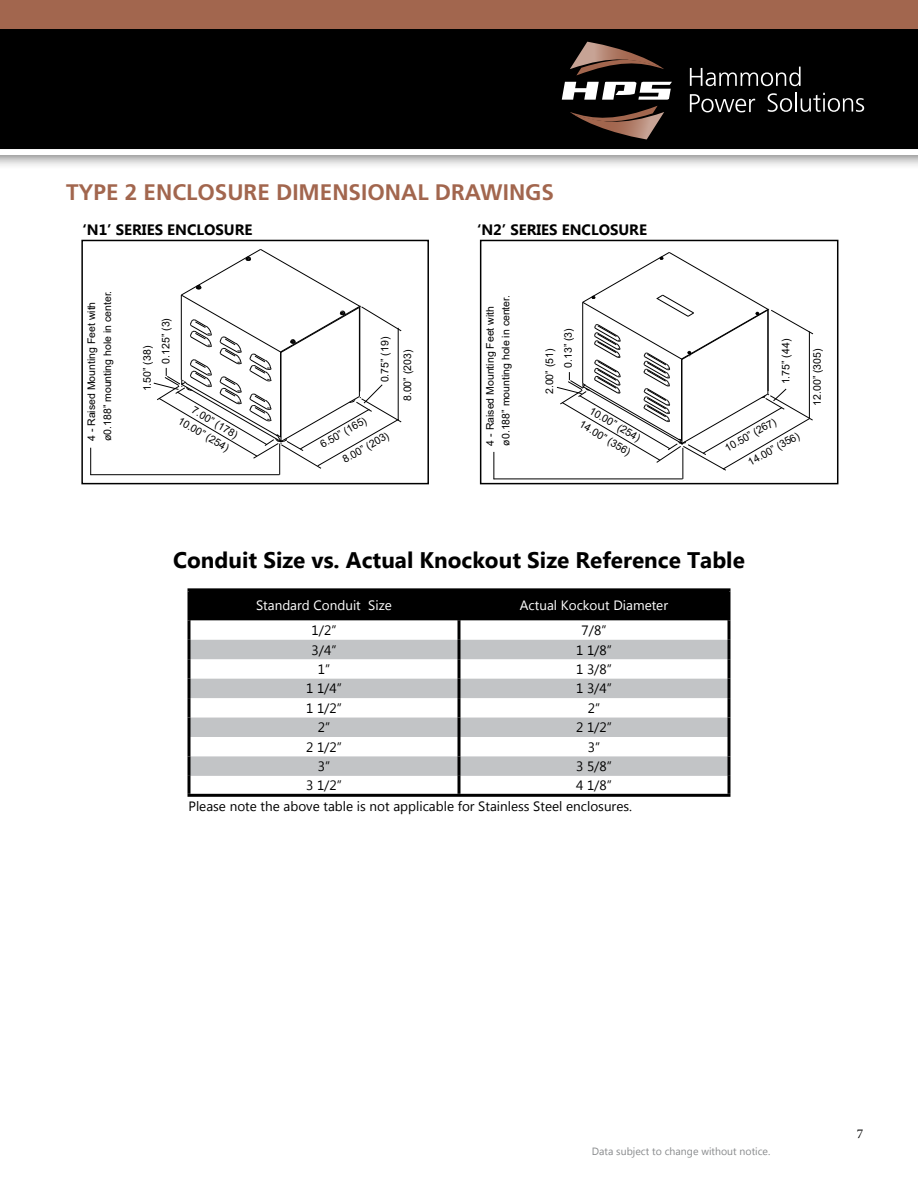
<style>
.page{position:relative;width:918px;height:1188px;background:#fff}
.page>*{position:absolute;margin:0;border:0;box-sizing:border-box;transform-origin:0 0}
.t1{font:700 22.5px "Microsoft New Tai Lue";color:#000}
.t2{font:700 22.5px "Frutiger LT Std";color:#a2664e}
.t3{font:700 15px "Microsoft New Tai Lue";color:#000}
.t4{font:13.5px "Microsoft New Tai Lue";color:#000}
.t5{font:13.5px "Microsoft New Tai Lue";color:#fff}
.t6{font:13.5px "Minion Pro";color:#000}
.t7{font:10.5px/18.8px "Arial";color:#000}
.t8{font:10.5px "Microsoft New Tai Lue";color:#888a8c}
</style>
<div class="page">
<div style="left:0;top:7px;width:918px;height:163px;background:#000;opacity:.75"></div>
<div style="left:0;top:29px;width:918px;height:126px;background:#000"></div>
<div style="left:0;top:0;width:918px;height:29px;background:#a2664e"></div>
<svg style="left:690px;top:67px;width:111px;height:19px;background:#393939"></svg>
<svg style="left:690px;top:94px;width:65px;height:18px"></svg>
<svg style="left:768px;top:93px;width:24px;height:19px"></svg>
<hr style="left:795px;top:92px;width:2px;height:20px;background:#fff">
<svg style="left:801px;top:93px;width:63px;height:19px"></svg>
<svg style="left:570px;top:106px;width:94px;height:33px;background:#453028"></svg>
<svg style="left:570px;top:42px;width:94px;height:33px;background:#46332b"></svg>
<svg style="left:562px;top:82px;width:110px;height:18px"></svg>
<div style="left:81px;top:240px;width:348px;height:244px;border:2px solid #000"></div>
<svg style="left:153px;top:249px;width:249px;height:220px"></svg>
<hr style="left:279px;top:444px;width:1px;height:31px;background:#000">
<hr style="left:90px;top:474px;width:189px;height:1px;background:#000">
<svg style="left:90px;top:448px;width:1px;height:27px"></svg>
<div style="left:480px;top:240px;width:358px;height:244px;border:2px solid #000"></div>
<svg style="left:556px;top:252px;width:258px;height:219px"></svg>
<hr style="left:682px;top:448px;width:1px;height:31px;background:#000">
<hr style="left:494px;top:479px;width:189px;height:1px;background:#000">
<svg style="left:493px;top:452px;width:1px;height:27px"></svg>
<div style="left:190px;top:591px;width:538px;height:29px;background:#000"></div>
<svg style="left:190px;top:640px;width:538px;height:136px;fill:#c2c4c6"></svg>
<hr style="left:188px;top:588px;width:271px;height:3px;background:#000">
<hr style="left:188px;top:591px;width:2px;height:29px;background:#000">
<hr style="left:459px;top:588px;width:271px;height:3px;background:#000">
<hr style="left:458px;top:591px;width:2px;height:29px;background:#000">
<hr style="left:728px;top:591px;width:2px;height:29px;background:#000">
<hr style="left:188px;top:620px;width:2px;height:20px;background:#000">
<hr style="left:458px;top:620px;width:2px;height:20px;background:#000">
<hr style="left:728px;top:620px;width:2px;height:20px;background:#000">
<svg style="left:188px;top:640px;width:2px;height:19px"></svg>
<svg style="left:458px;top:640px;width:2px;height:19px"></svg>
<svg style="left:728px;top:640px;width:2px;height:19px"></svg>
<hr style="left:188px;top:659px;width:2px;height:20px;background:#000">
<hr style="left:458px;top:659px;width:2px;height:20px;background:#000">
<hr style="left:728px;top:659px;width:2px;height:20px;background:#000">
<svg style="left:188px;top:679px;width:2px;height:19px"></svg>
<svg style="left:458px;top:679px;width:2px;height:19px"></svg>
<svg style="left:728px;top:679px;width:2px;height:19px"></svg>
<hr style="left:188px;top:698px;width:2px;height:20px;background:#000">
<hr style="left:458px;top:698px;width:2px;height:20px;background:#000">
<hr style="left:728px;top:698px;width:2px;height:20px;background:#000">
<svg style="left:188px;top:718px;width:2px;height:38px"></svg>
<svg style="left:458px;top:718px;width:2px;height:38px"></svg>
<svg style="left:728px;top:718px;width:2px;height:38px"></svg>
<hr style="left:188px;top:756px;width:2px;height:20px;background:#000">
<hr style="left:458px;top:756px;width:2px;height:20px;background:#000">
<hr style="left:728px;top:756px;width:2px;height:20px;background:#000">
<svg style="left:188px;top:776px;width:2px;height:18px"></svg>
<svg style="left:458px;top:776px;width:2px;height:18px"></svg>
<svg style="left:728px;top:776px;width:2px;height:18px"></svg>
<hr style="left:188px;top:794px;width:271px;height:3px;background:#000">
<hr style="left:459px;top:794px;width:271px;height:3px;background:#000">
<h1 class="t2" style="left:66px;top:179px;width:490px">TYPE 2 ENCLOSURE DIMENSIONAL DRAWINGS</h1>
<h2 class="t3" style="left:82px;top:221px;width:172px">‘N1’ SERIES ENCLOSURE</h2>
<h2 class="t3" style="left:477px;top:221px;width:172px">‘N2’ SERIES ENCLOSURE</h2>
<p class="t7" style="left:84px;top:441px;width:152px;line-height:15.8px;rotate:-90deg">4 - Raised Mounting Feet with ø0.188” mounting hole in center.</p>
<p class="t7" style="left:138px;top:364px;width:47px;text-indent:-28px;rotate:-90deg">1.50” (38)<br>0.125” (3)</p>
<p class="t7" style="left:197px;top:401px;width:53px;rotate:30deg">7.00” (178)</p>
<p class="t7" style="left:184px;top:412px;width:59px;rotate:30deg">10.00” (254)</p>
<p class="t7" style="left:375px;top:382px;width:47px;rotate:-90deg">0.75” (19)</p>
<p class="t7" style="left:316px;top:437px;width:53px;rotate:-30deg">6.50” (165)</p>
<p class="t7" style="left:339px;top:452px;width:53px;rotate:-30deg">8.00” (203)</p>
<p class="t7" style="left:398px;top:401px;width:53px;rotate:-90deg">8.00” (203)</p>
<p class="t7" style="left:482px;top:446px;width:152px;line-height:15.8px;rotate:-90deg">4 - Raised Mounting Feet with ø0.188” mounting hole in center.</p>
<p class="t7" style="left:540px;top:368px;width:41px;text-indent:-26px;rotate:-90deg">2.00” (51)<br>0.13” (3)</p>
<p class="t7" style="left:595px;top:402px;width:59px;rotate:30deg">10.00” (254)</p>
<p class="t7" style="left:585px;top:415px;width:59px;rotate:30deg">14.00” (356)</p>
<p class="t7" style="left:776px;top:384px;width:47px;rotate:-90deg">1.75” (44)</p>
<p class="t7" style="left:721px;top:441px;width:59px;rotate:-30deg">10.50” (267)</p>
<p class="t7" style="left:744px;top:455px;width:59px;rotate:-30deg">14.00” (356)</p>
<p class="t7" style="left:808px;top:406px;width:59px;rotate:-90deg">12.00” (305)</p>
<h1 class="t1" style="left:173px;top:547px;width:573px">Conduit Size vs. Actual Knockout Size Reference Table</h1>
<p class="t5" style="left:256px;top:598px;width:137px">Standard Conduit Size</p>
<p class="t5" style="left:520px;top:598px;width:150px">Actual Kockout Diameter</p>
<p class="t4" style="left:312px;top:623px;width:26px">1/2”</p>
<p class="t4" style="left:582px;top:623px;width:26px">7/8”</p>
<p class="t4" style="left:312px;top:642px;width:26px">3/4”</p>
<p class="t4" style="left:576px;top:642px;width:37px">1 1/8”</p>
<p class="t4" style="left:318px;top:662px;width:14px">1”</p>
<p class="t4" style="left:576px;top:662px;width:37px">1 3/8”</p>
<p class="t4" style="left:306px;top:681px;width:37px">1 1/4”</p>
<p class="t4" style="left:576px;top:681px;width:37px">1 3/4”</p>
<p class="t4" style="left:306px;top:700px;width:37px">1 1/2”</p>
<p class="t4" style="left:588px;top:700px;width:14px">2”</p>
<p class="t4" style="left:318px;top:720px;width:14px">2”</p>
<p class="t4" style="left:576px;top:720px;width:37px">2 1/2”</p>
<p class="t4" style="left:306px;top:739px;width:37px">2 1/2”</p>
<p class="t4" style="left:588px;top:739px;width:14px">3”</p>
<p class="t4" style="left:318px;top:759px;width:14px">3”</p>
<p class="t4" style="left:576px;top:759px;width:37px">3 5/8”</p>
<p class="t4" style="left:306px;top:777px;width:37px">3 1/2”</p>
<p class="t4" style="left:576px;top:777px;width:37px">4 1/8”</p>
<p class="t4" style="left:188px;top:799px;width:445px">Please note the above table is not applicable for Stainless Steel enclosures.</p>
<p class="t8" style="left:592px;top:1145px;width:180px">Data subject to change without notice.</p>
<p class="t6" style="left:857px;top:1125px;width:8px">7</p>
</div>
